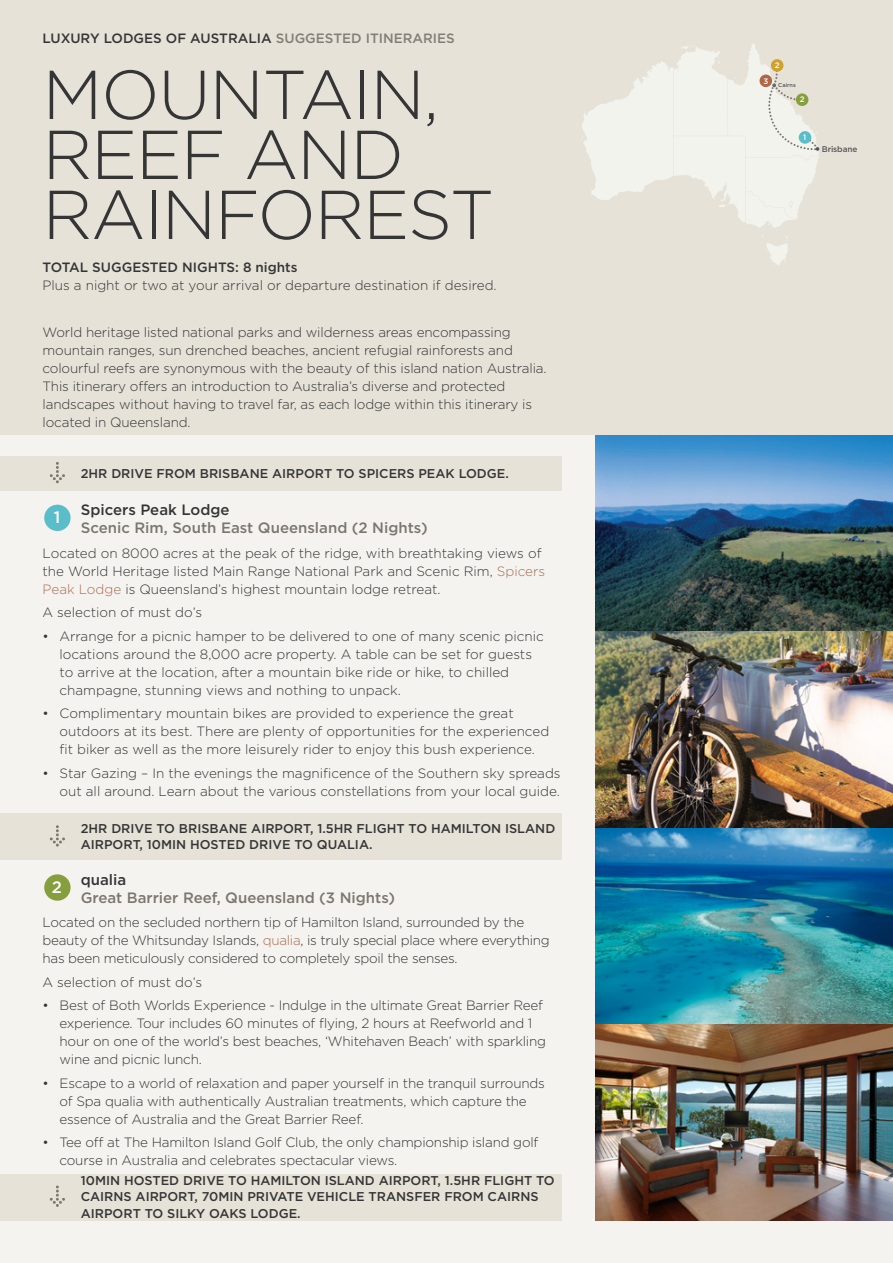
<style>
.page{position:relative;width:893px;height:1263px;background:#f4f3ef}
.page>*{position:absolute;margin:0;border:0;box-sizing:border-box;transform-origin:0 0}
.Heading_1{font:300 69px/60px "Gotham";letter-spacing:-.02em;color:#363536}
.t1{font:500 16.5px "Gotham";color:#fff}
.Heading_3{font:500 15px/18px "Gotham";color:#7b766f}
.Body_Text{font:300 13.5px/18px "Gotham";letter-spacing:-.01em;color:#363536}
.Total_Suggested_Nigh{font:500 13.5px "Gotham";color:#363536}
.Heading_2{font:500 12.75px/16.5px "Gotham";color:#363536}
.t2{font:500 8.25px "Gotham";letter-spacing:-.015em;color:#57585a}
.t3{font:500 7.95px "Gotham";color:#fff}
.t4{font:500 5.55px "Gotham";color:#57585a}
.s1{color:#827d76}
.s2{color:#363536}
.s3{color:#aa6e55}
</style>
<div class="page">
<div style="left:0;top:0;width:893px;height:435px;background:#e6e2d8"></div>
<img style="left:595px;top:435px;width:298px;height:785px">
<div style="left:0;top:456px;width:561px;height:34px;background:#e6e2d8"></div>
<svg style="left:50px;top:462px;width:15px;height:21px"></svg>
<div style="left:44px;top:505px;width:27px;height:26px;background:#5abdca;border-radius:50%"></div>
<div style="left:0;top:813px;width:561px;height:47px;background:#e6e2d8"></div>
<svg style="left:50px;top:825px;width:15px;height:22px"></svg>
<div style="left:44px;top:874px;width:27px;height:27px;background:#869f3e;border-radius:50%"></div>
<svg style="left:581px;top:44px;width:238px;height:221px"></svg>
<svg style="left:789px;top:202px;width:4px;height:6px"></svg>
<div style="left:771px;top:59px;width:12px;height:13px;background:#d0a12c;border-radius:50%"></div>
<svg style="left:759px;top:63px;width:61px;height:89px"></svg>
<div style="left:799px;top:131px;width:12px;height:13px;background:#5abdca;border-radius:50%"></div>
<div style="left:0;top:1174px;width:561px;height:46px;background:#e6e2d8"></div>
<svg style="left:50px;top:1185px;width:15px;height:22px"></svg>
<p class="Total_Suggested_Nigh" style="left:43px;top:29px;width:414px">LUXURY LODGES OF AUSTRALIA <span class="s1">SUGGESTED ITINERARIES</span></p>
<p class="Heading_1" style="left:43px;top:63px;width:453px">MOUNTAIN,<br>REEF AND<br>RAINFOREST</p>
<p class="Total_Suggested_Nigh" style="left:43px;top:259px;width:257px">TOTAL SUGGESTED NIGHTS: 8 nights</p>
<p class="Body_Text" style="left:43px;top:276px;width:456px">Plus a night or two at your arrival or departure destination if desired.</p>
<p class="Body_Text" style="left:43px;top:323px;width:506px">World heritage listed national parks and wilderness areas encompassing mountain ranges, sun drenched beaches, ancient refugial rainforests and colourful reefs are synonymous with the beauty of this island nation Australia.<br>This itinerary offers an introduction to Australia’s diverse and protected landscapes without having to travel far, as each lodge within this itinerary is located in Queensland.</p>
<p class="Heading_2" style="left:81px;top:465px;width:430px">2HR DRIVE FROM BRISBANE AIRPORT TO SPICERS PEAK LODGE.</p>
<p class="t1" style="left:54px;top:507px;width:8px">1</p>
<p class="Heading_3" style="left:81px;top:500px;width:348px"><span class="s2">Spicers Peak Lodge<br></span>Scenic Rim, South East Queensland (2 Nights)</p>
<p class="Body_Text" style="left:43px;top:543px;width:504px">Located on 8000 acres at the peak of the ridge, with breathtaking views of the World Heritage listed Main Range National Park and Scenic Rim, <span class="s3">Spicers<br>Peak Lodge</span> is Queensland’s highest mountain lodge retreat.</p>
<p class="Body_Text" style="left:43px;top:603px;width:161px">A selection of must do’s</p>
<p class="Body_Text" style="left:60px;top:626px;width:486px;text-indent:-17px">• Arrange for a picnic hamper to be delivered to one of many scenic picnic locations around the 8,000 acre property. A table can be set for guests to arrive at the location, after a mountain bike ride or hike, to chilled champagne, stunning views and nothing to unpack.</p>
<p class="Body_Text" style="left:60px;top:704px;width:491px;text-indent:-17px">• Complimentary mountain bikes are provided to experience the great outdoors at its best. There are plenty of opportunities for the experienced fit biker as well as the more leisurely rider to enjoy this bush experience.</p>
<p class="Body_Text" style="left:43px;top:764px;width:520px;text-align:right">• Star Gazing – In the evenings the magnificence of the Southern sky spreads out all around. Learn about the various constellations from your local guide.</p>
<p class="Heading_2" style="left:81px;top:820px;width:476px">2HR DRIVE TO BRISBANE AIRPORT, 1.5HR FLIGHT TO HAMILTON ISLAND<br>AIRPORT, 10MIN HOSTED DRIVE TO QUALIA.</p>
<p class="t1" style="left:52px;top:876px;width:12px">2</p>
<p class="Heading_3" style="left:81px;top:870px;width:316px"><span class="s2">qualia<br></span>Great Barrier Reef, Queensland (3 Nights)</p>
<p class="Body_Text" style="left:43px;top:913px;width:509px">Located on the secluded northern tip of Hamilton Island, surrounded by the beauty of the Whitsunday Islands, <span class="s3">qualia</span>, is truly special place where everything has been meticulously considered to completely spoil the senses.</p>
<p class="Body_Text" style="left:43px;top:973px;width:161px">A selection of must do’s</p>
<p class="Body_Text" style="left:60px;top:996px;width:488px;text-indent:-17px">• Best of Both Worlds Experience - Indulge in the ultimate Great Barrier Reef experience. Tour includes 60 minutes of flying, 2 hours at Reefworld and 1 hour on one of the world’s best beaches, ‘Whitehaven Beach’ with sparkling wine and picnic lunch.</p>
<p class="Body_Text" style="left:60px;top:1074px;width:487px;text-indent:-17px">• Escape to a world of relaxation and paper yourself in the tranquil surrounds of Spa qualia with authentically Australian treatments, which capture the essence of Australia and the Great Barrier Reef.</p>
<p class="Body_Text" style="left:60px;top:1133px;width:480px;text-indent:-17px">• Tee off at The Hamilton Island Golf Club, the only championship island golf course in Australia and celebrates spectacular views.</p>
<p class="Heading_2" style="left:81px;top:1172px;width:475px">10MIN HOSTED DRIVE TO HAMILTON ISLAND AIRPORT, 1.5HR FLIGHT TO<br>CAIRNS AIRPORT, 70MIN PRIVATE VEHICLE TRANSFER FROM CAIRNS<br>AIRPORT TO SILKY OAKS LODGE.</p>
<p class="t3" style="left:775px;top:61px;width:6px">2</p>
<p class="t3" style="left:763px;top:76px;width:6px">3</p>
<p class="t4" style="left:778px;top:82px;width:19px">Cairns</p>
<p class="t3" style="left:800px;top:95px;width:6px">2</p>
<p class="t3" style="left:803px;top:133px;width:5px">1</p>
<p class="t2" style="left:822px;top:144px;width:37px">Brisbane</p>
</div>
